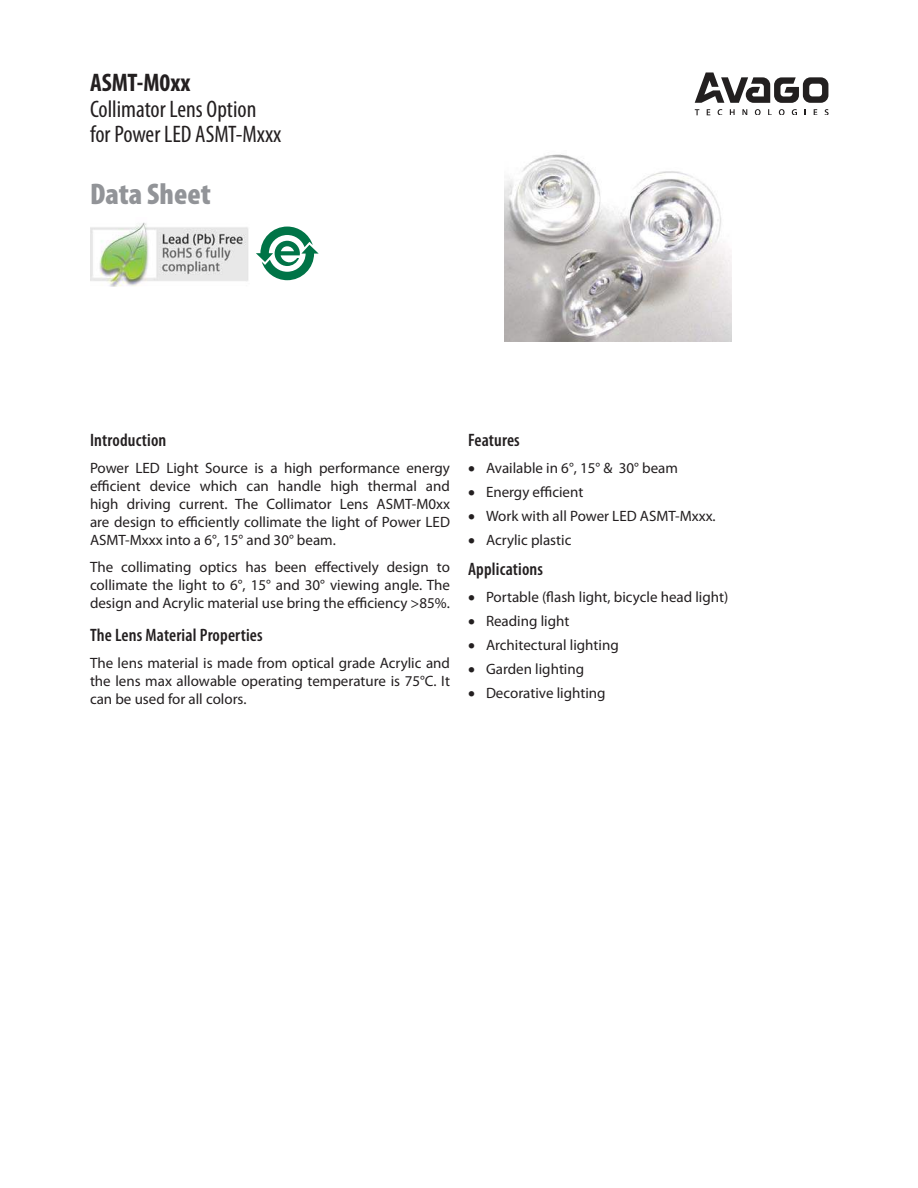
<style>
.page{position:relative;width:918px;height:1188px;background:#fff}
.page>*{position:absolute;margin:0;border:0;box-sizing:border-box;transform-origin:0 0}
.t1{font:900 condensed 30px "Myriad Pro";color:#929498}
.t2{font:700 condensed 25.5px "Myriad Pro";color:#231f20}
.t3{font:condensed 24px/25.5px "Myriad Pro";color:#231f20}
.t4{font:600 condensed 18px "Myriad Pro";letter-spacing:.01em;color:#231f20}
.t5{font:15px/18px "Myriad Pro";color:#231f20;text-align:justify}
</style>
<div class="page">
<img style="left:504px;top:154px;width:228px;height:188px">
<svg style="left:695px;top:109px;width:4px;height:6px"></svg>
<svg style="left:707px;top:109px;width:3px;height:6px"></svg>
<svg style="left:718px;top:109px;width:4px;height:6px"></svg>
<svg style="left:730px;top:109px;width:5px;height:6px"></svg>
<svg style="left:742px;top:109px;width:5px;height:6px"></svg>
<svg style="left:755px;top:109px;width:6px;height:6px"></svg>
<svg style="left:768px;top:109px;width:4px;height:6px"></svg>
<svg style="left:779px;top:109px;width:6px;height:6px"></svg>
<svg style="left:792px;top:109px;width:5px;height:6px"></svg>
<svg style="left:814px;top:109px;width:3px;height:6px"></svg>
<svg style="left:825px;top:109px;width:3px;height:6px"></svg>
<svg style="left:695px;top:72px;width:133px;height:31px"></svg>
<img style="left:90px;top:222px;width:158px;height:64px">
<svg style="left:256px;top:227px;width:63px;height:53px"></svg>
<h2 class="t2" style="left:90px;top:73px;width:102px">ASMT-M0xx</h2>
<h3 class="t3" style="left:90px;top:98px;width:193px">Collimator Lens Option for Power LED ASMT-Mxxx</h3>
<h1 class="t1" style="left:90px;top:176px;width:122px">Data Sheet</h1>
<p class="t4" style="left:90px;top:433px;width:78px">Introduction</p>
<p class="t5" style="left:90px;top:460px;width:362px">Power LED Light Source is a high performance energy efficient device which can handle high thermal and high driving current. The Collimator Lens ASMT-M0xx are design to efficiently collimate the light of Power LED ASMT-Mxxx into a 6°, 15° and 30° beam.</p>
<p class="t5" style="left:90px;top:559px;width:361px">The collimating optics has been effectively design to collimate the light to 6°, 15° and 30° viewing angle. The design and Acrylic material use bring the efficiency &gt;85%.</p>
<p class="t4" style="left:90px;top:629px;width:174px">The Lens Material Properties</p>
<p class="t5" style="left:90px;top:655px;width:362px">The lens material is made from optical grade Acrylic and the lens max allowable operating temperature is 75°C. It can be used for all colors.</p>
<p class="t4" style="left:468px;top:433px;width:53px">Features</p>
<p class="t5" style="left:486px;top:457px;width:231px;line-height:24px;text-align:left">Available in 6°, 15° &amp; 30° beam<br>Energy efficient<br>Work with all Power LED ASMT-Mxxx.<br>Acrylic plastic</p>
<p class="t4" style="left:468px;top:563px;width:77px">Applications</p>
<p class="t5" style="left:486px;top:586px;width:244px;line-height:24px;text-align:left">Portable (flash light, bicycle head light)<br>Reading light<br>Architectural lighting<br>Garden lighting<br>Decorative lighting</p>
</div>
